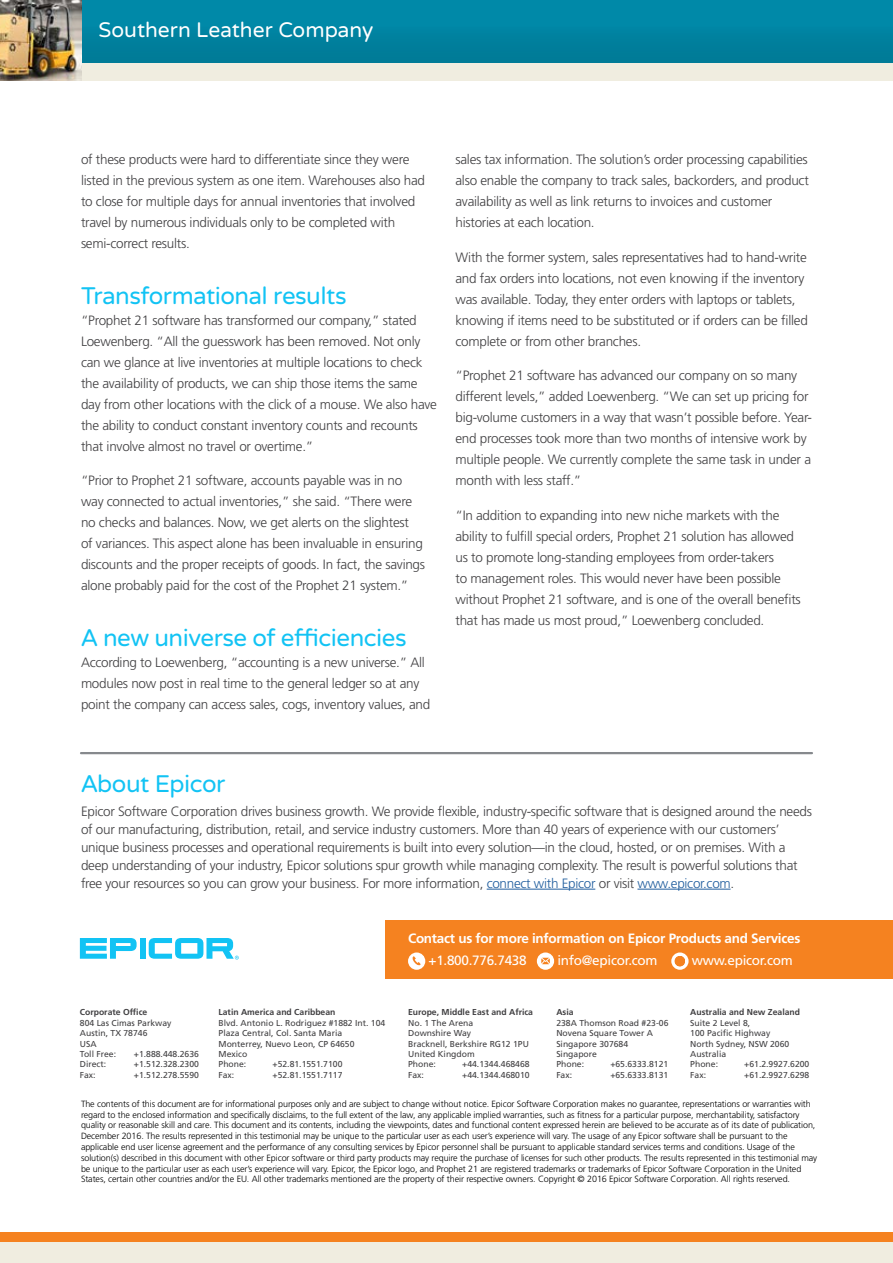
<style>
.page{position:relative;width:893px;height:1263px;background:#fff}
.page>*{position:absolute;margin:0;border:0;box-sizing:border-box;transform-origin:0 0}
.Body_Heading{font:24px "Varela Round";letter-spacing:-.02em;color:#12c3f4}
.t1{font:21px "Varela Round";color:#fff}
.Body_Copy{font:300 13.5px/21px "Frutiger LT Std";letter-spacing:-.02em;color:#414042}
.About_Epicor{font:300 13.5px/18px "Frutiger LT Std";letter-spacing:-.02em;color:#414042}
.t2{font:700 13.5px "Frutiger LT Std";letter-spacing:-.02em;color:#fff}
.Phone_Email_Website{font:13.5px "Frutiger LT Std";letter-spacing:-.02em;color:#fff}
.t3{font:300 9px/10.8px "Frutiger LT Std";letter-spacing:-.01em;color:#000}
.t4{font:8.7px/10.4px "Frutiger LT Std";color:#414042}
.t5{font:700 8.7px "Frutiger LT Std";color:#414042}
.s1{color:#215e9e}
</style>
<div class="page">
<hr style="left:487px;top:889px;width:108px;height:1px;background:#215e9e">
<hr style="left:637px;top:889px;width:93px;height:1px;background:#215e9e">
<hr style="left:81px;top:752px;width:731px;height:2px;background:#86898d">
<div style="left:385px;top:920px;width:508px;height:58px;background:#f58220"></div>
<div style="left:140px;top:938px;width:6px;height:21px;background:#12c3f4"></div>
<svg style="left:80px;top:938px;width:57px;height:21px"></svg>
<svg style="left:149px;top:938px;width:90px;height:22px"></svg>
<div style="left:408px;top:952px;width:17px;height:18px;background:#fff;border-radius:50%"></div>
<svg style="left:413px;top:956px;width:8px;height:10px"></svg>
<svg style="left:537px;top:952px;width:17px;height:18px"></svg>
<svg style="left:541px;top:958px;width:9px;height:6px"></svg>
<svg style="left:671px;top:952px;width:18px;height:18px"></svg>
<svg style="left:675px;top:956px;width:14px;height:10px"></svg>
<div style="left:0;top:0;width:893px;height:64px;background:#0084a2"></div>
<div style="left:0;top:64px;width:893px;height:17px;background:#f0ede0"></div>
<div style="left:0;top:1232px;width:893px;height:10px;background:#f58220"></div>
<div style="left:0;top:1242px;width:893px;height:21px;background:#f0ede0"></div>
<img style="left:0;top:0;width:81px;height:81px">
<h2 class="t1" style="left:99px;top:18px;width:276px">Southern Leather Company</h2>
<p class="Body_Copy" style="left:81px;top:149px;width:346px">of these products were hard to differentiate since they were listed in the previous system as one item. Warehouses also had to close for multiple days for annual inventories that involved travel by numerous individuals only to be completed with semi-correct results.</p>
<p class="Body_Heading" style="left:81px;top:282px;width:267px">Transformational results</p>
<p class="Body_Copy" style="left:81px;top:310px;width:358px">“Prophet 21 software has transformed our company,” stated Loewenberg. “All the guesswork has been removed. Not only can we glance at live inventories at multiple locations to check the availability of products, we can ship those items the same day from other locations with the click of a mouse. We also have the ability to conduct constant inventory counts and recounts that involve almost no travel or overtime.”</p>
<p class="Body_Copy" style="left:81px;top:470px;width:346px">“Prior to Prophet 21 software, accounts payable was in no way connected to actual inventories,” she said. “There were no checks and balances. Now, we get alerts on the slightest<br>of variances. This aspect alone has been invaluable in ensuring discounts and the proper receipts of goods. In fact, the savings alone probably paid for the cost of the Prophet 21 system.”</p>
<p class="Body_Heading" style="left:81px;top:624px;width:327px">A new universe of efficiencies</p>
<p class="Body_Copy" style="left:81px;top:652px;width:351px">According to Loewenberg, “accounting is a new universe.” All modules now post in real time to the general ledger so at any point the company can access sales, cogs, inventory values, and</p>
<p class="Body_Copy" style="left:455px;top:149px;width:355px">sales tax information. The solution’s order processing capabilities also enable the company to track sales, backorders, and product availability as well as link returns to invoices and customer histories at each location.</p>
<p class="Body_Copy" style="left:455px;top:247px;width:354px">With the former system, sales representatives had to hand-write and fax orders into locations, not even knowing if the inventory was available. Today, they enter orders with laptops or tablets, knowing if items need to be substituted or if orders can be filled complete or from other branches.</p>
<p class="Body_Copy" style="left:455px;top:365px;width:358px">“Prophet 21 software has advanced our company on so many different levels,” added Loewenberg. “We can set up pricing for big-volume customers in a way that wasn’t possible before. Year&shy;end processes took more than two months of intensive work by multiple people. We currently complete the same task in under a month with less staff.”</p>
<p class="Body_Copy" style="left:455px;top:505px;width:347px">“In addition to expanding into new niche markets with the ability to fulfill special orders, Prophet 21 solution has allowed us to promote long-standing employees from order-takers<br>to management roles. This would never have been possible without Prophet 21 software, and is one of the overall benefits that has made us most proud,” Loewenberg concluded.</p>
<p class="Body_Heading" style="left:81px;top:770px;width:146px">About Epicor</p>
<p class="About_Epicor" style="left:81px;top:802px;width:732px">Epicor Software Corporation drives business growth. We provide flexible, industry-specific software that is designed around the needs of our manufacturing, distribution, retail, and service industry customers. More than 40 years of experience with our customers’ unique business processes and operational requirements is built into every solution—in the cloud, hosted, or on premises. With a deep understanding of your industry, Epicor solutions spur growth while managing complexity. The result is powerful solutions that free your resources so you can grow your business. For more information, <span class="s1">connect with Epicor</span> or visit <span class="s1">www.epicor.com</span>.</p>
<p class="t5" style="left:80px;top:1007px;width:69px">Corporate Office</p>
<p class="t4" style="left:80px;top:1018px;width:93px">804 Las Cimas Parkway<br>Austin, TX 78746<br>USA<br>Toll Free:</p>
<p class="t4" style="left:134px;top:1049px;width:67px">+1.888.448.2636</p>
<p class="t4" style="left:80px;top:1059px;width:28px">Direct:</p>
<p class="t4" style="left:134px;top:1059px;width:67px">+1.512.328.2300</p>
<p class="t4" style="left:80px;top:1069px;width:17px">Fax:</p>
<p class="t4" style="left:134px;top:1069px;width:67px">+1.512.278.5590</p>
<p class="t5" style="left:219px;top:1007px;width:118px">Latin America and Caribbean</p>
<p class="t4" style="left:219px;top:1018px;width:168px">Blvd. Antonio L. Rodriguez #1882 Int. 104<br>Plaza Central, Col. Santa Maria<br>Monterrey, Nuevo Leon, CP 64650<br>Mexico<br>Phone:</p>
<p class="t4" style="left:273px;top:1059px;width:71px">+52.81.1551.7100</p>
<p class="t4" style="left:219px;top:1069px;width:17px">Fax:</p>
<p class="t4" style="left:273px;top:1069px;width:71px">+52.81.1551.7117</p>
<p class="t2" style="left:408px;top:930px;width:394px">Contact us for more information on Epicor Products and Services</p>
<p class="Phone_Email_Website" style="left:428px;top:953px;width:100px">+1.800.776.7438</p>
<p class="Phone_Email_Website" style="left:557px;top:953px;width:102px">info@epicor.com</p>
<p class="Phone_Email_Website" style="left:692px;top:953px;width:102px">www.epicor.com</p>
<p class="t5" style="left:408px;top:1007px;width:126px">Europe, Middle East and Africa</p>
<p class="t4" style="left:408px;top:1018px;width:122px">No. 1 The Arena<br>Downshire Way<br>Bracknell, Berkshire RG12 1PU<br>United Kingdom<br>Phone:</p>
<p class="t4" style="left:462px;top:1059px;width:69px">+44.1344.468468</p>
<p class="t5" style="left:556px;top:1007px;width:19px">Asia</p>
<p class="t4" style="left:556px;top:1018px;width:114px">238A Thomson Road #23-06<br>Novena Square Tower A<br>Singapore 307684<br>Singapore<br>Phone:</p>
<p class="t4" style="left:610px;top:1059px;width:59px">+65.6333.8121</p>
<p class="t5" style="left:690px;top:1007px;width:111px">Australia and New Zealand</p>
<p class="t4" style="left:690px;top:1018px;width:101px">Suite 2 Level 8,<br>100 Pacific Highway<br>North Sydney, NSW 2060<br>Australia<br>Phone:</p>
<p class="t4" style="left:744px;top:1059px;width:67px">+61.2.9927.6200</p>
<p class="t4" style="left:408px;top:1069px;width:17px">Fax:</p>
<p class="t4" style="left:462px;top:1069px;width:69px">+44.1344.468010</p>
<p class="t4" style="left:556px;top:1069px;width:17px">Fax:</p>
<p class="t4" style="left:610px;top:1069px;width:59px">+65.6333.8131</p>
<p class="t4" style="left:690px;top:1069px;width:17px">Fax:</p>
<p class="t4" style="left:744px;top:1069px;width:67px">+61.2.9927.6298</p>
<p class="t3" style="left:81px;top:1098px;width:738px">The contents of this document are for informational purposes only and are subject to change without notice. Epicor Software Corporation makes no guarantee, representations or warranties with regard to the enclosed information and specifically disclaims, to the full extent of the law, any applicable implied warranties, such as fitness for a particular purpose, merchantability, satisfactory quality or reasonable skill and care. This document and its contents, including the viewpoints, dates and functional content expressed herein are believed to be accurate as of its date of publication, December 2016. The results represented in this testimonial may be unique to the particular user as each user’s experience will vary. The usage of any Epicor software shall be pursuant to the applicable end user license agreement and the performance of any consulting services by Epicor personnel shall be pursuant to applicable standard services terms and conditions. Usage of the solution(s) described in this document with other Epicor software or third party products may require the purchase of licenses for such other products. The results represented in this testimonial may be unique to the particular user as each user’s experience will vary. Epicor, the Epicor logo, and Prophet 21 are registered trademarks or trademarks of Epicor Software Corporation in the United States, certain other countries and/or the EU. All other trademarks mentioned are the property of their respective owners. Copyright © 2016 Epicor Software Corporation. All rights reserved.</p>
</div>
